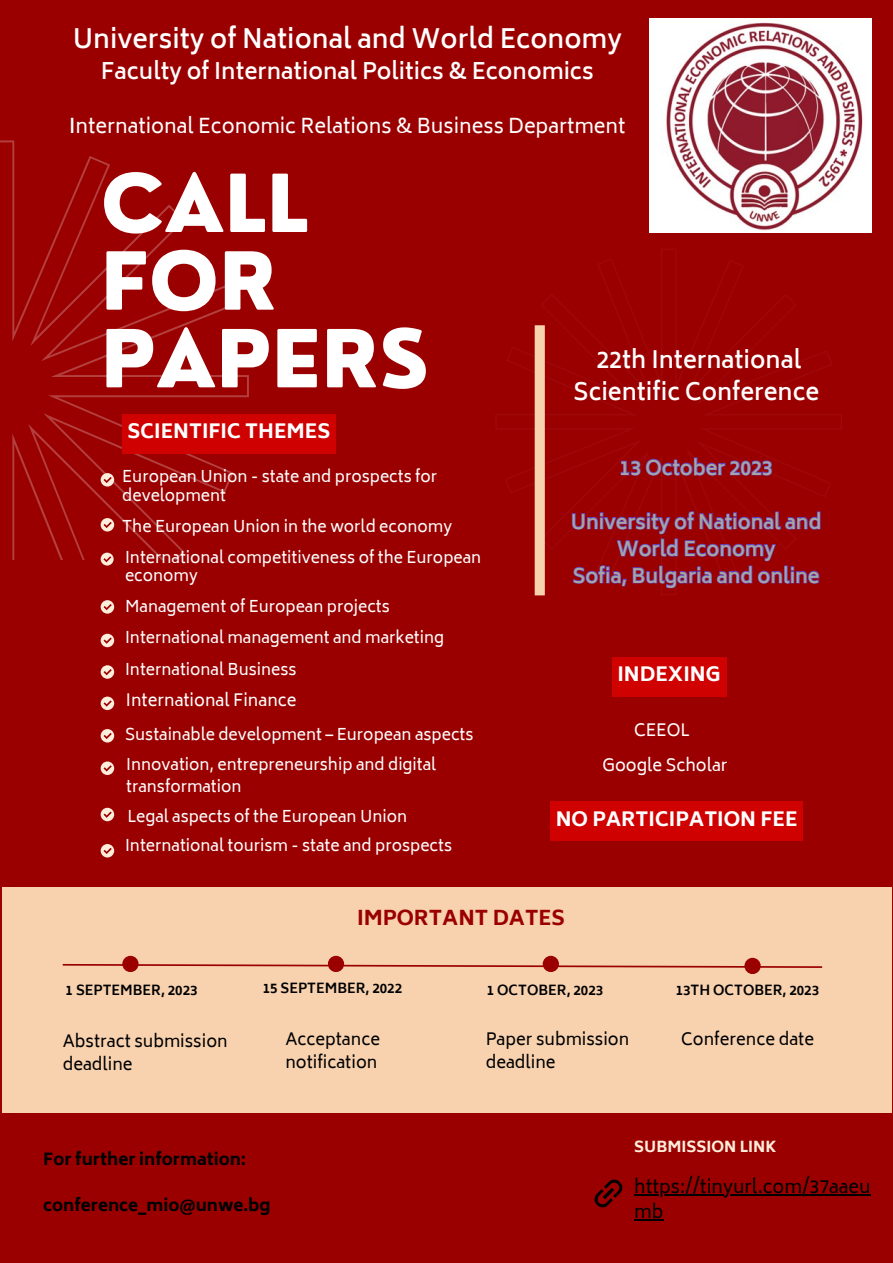
<style>
.page{position:relative;width:893px;height:1263px;background:#9b0000}
.page>*{position:absolute;margin:0;border:0;box-sizing:border-box;transform-origin:0 0}
.t1{font:800 77.85px/77.6px "Nourd";color:#fff}
.t2{font:600 25.88px "Biryani";color:#fff}
.t3{font:600 23.25px/32.1px "Biryani";color:#fff;text-align:center}
.t4{font:600 22.12px "Biryani";color:#fff}
.t5{font:800 20.25px "Biryani";color:#9b0000}
.t6{font:19.88px "Biryani";color:#fff}
.t7{font:600 19.5px/27px "Biryani";color:#a6a6a6;text-align:center}
.t8{font:800 19.5px "Biryani";color:#fff}
.t9{font:18px/24.8px "Biryani";color:#000}
.t10{font:16.5px/23.1px "Biryani";color:#000}
.t11{font:800 16.5px "Biryani";color:#000}
.t12{font:16.5px "Biryani";color:#fff}
.t13{font:15.75px/18.6px "Biryani";color:#fff}
.t14{font:800 15px "Biryani";color:#ffeddc}
.t15{font:700 13.5px "Biryani";color:#000}
.s1{font-weight:600}
</style>
<div class="page">
<div style="left:101px;top:600px;width:13px;height:14px;background:#ffeddc;border-radius:50%"></div>
<svg style="left:104px;top:604px;width:8px;height:6px"></svg>
<div style="left:101px;top:634px;width:13px;height:13px;background:#ffeddc;border-radius:50%"></div>
<svg style="left:104px;top:637px;width:8px;height:7px"></svg>
<div style="left:101px;top:665px;width:13px;height:14px;background:#ffeddc;border-radius:50%"></div>
<svg style="left:104px;top:669px;width:8px;height:6px"></svg>
<svg style="left:101px;top:696px;width:13px;height:14px"></svg>
<svg style="left:104px;top:700px;width:8px;height:7px"></svg>
<div style="left:101px;top:729px;width:13px;height:13px;background:#ffeddc;border-radius:50%"></div>
<svg style="left:104px;top:733px;width:8px;height:6px"></svg>
<div style="left:101px;top:761px;width:13px;height:14px;background:#ffeddc;border-radius:50%"></div>
<svg style="left:104px;top:765px;width:8px;height:6px"></svg>
<div style="left:2px;top:887px;width:889px;height:225px;background:#f8d2af"></div>
<svg style="left:62px;top:963px;width:761px;height:6px"></svg>
<div style="left:122px;top:956px;width:17px;height:16px;background:#9b0000;border-radius:50%"></div>
<div style="left:328px;top:956px;width:16px;height:16px;background:#9b0000;border-radius:50%"></div>
<div style="left:543px;top:956px;width:16px;height:16px;background:#9b0000;border-radius:50%"></div>
<div style="left:744px;top:958px;width:16px;height:16px;background:#9b0000;border-radius:50%"></div>
<svg style="left:594px;top:1179px;width:29px;height:29px"></svg>
<img style="left:649px;top:19px;width:223px;height:213px">
<svg style="left:0;top:140px;width:249px;height:420px"></svg>
<div style="left:535px;top:325px;width:10px;height:270px;background:#f8d2af"></div>
<div style="left:122px;top:414px;width:214px;height:40px;background:#cf0101"></div>
<div style="left:550px;top:801px;width:253px;height:40px;background:#cf0101"></div>
<hr style="left:634px;top:1194px;width:236px;height:2px;background:#000">
<svg style="left:634px;top:1219px;width:29px;height:1px"></svg>
<div style="left:101px;top:553px;width:13px;height:12px;background:#ffeddc;border-radius:50%"></div>
<svg style="left:103px;top:556px;width:8px;height:6px"></svg>
<div style="left:101px;top:808px;width:13px;height:13px;background:#ffeddc;border-radius:50%"></div>
<svg style="left:104px;top:811px;width:8px;height:7px"></svg>
<div style="left:101px;top:844px;width:13px;height:13px;background:#ffeddc;border-radius:50%"></div>
<svg style="left:104px;top:848px;width:8px;height:6px"></svg>
<div style="left:101px;top:473px;width:13px;height:13px;background:#ffeddc;border-radius:50%"></div>
<svg style="left:104px;top:477px;width:8px;height:6px"></svg>
<div style="left:101px;top:518px;width:13px;height:13px;background:#ffeddc;border-radius:50%"></div>
<svg style="left:104px;top:522px;width:8px;height:6px"></svg>
<div style="left:612px;top:657px;width:114px;height:39px;background:#cf0101"></div>
<svg style="left:620px;top:457px;width:153px;height:19px"></svg>
<svg style="left:571px;top:511px;width:250px;height:78px"></svg>
<p class="t2" style="left:73px;top:24px;width:551px">University of National and World Economy</p>
<p class="t4" style="left:101px;top:58px;width:494px">Faculty of International Politics &amp; Economics</p>
<p class="t6" style="left:69px;top:115px;width:558px"><span class="s1">I</span>nternational Economic Relations &amp; Business Department</p>
<p class="t1" style="left:101px;top:164px;width:330px">CALL<br>FOR<br>PAPERS</p>
<p class="t8" style="left:127px;top:420px;width:205px">SCIENTIFIC THEMES</p>
<p class="t13" style="left:122px;top:467px;width:316px">European Union - state and prospects for development</p>
<p class="t13" style="left:122px;top:517px;width:331px">The European Union in the world economy</p>
<p class="t13" style="left:125px;top:548px;width:358px">International competitiveness of the European economy</p>
<p class="t13" style="left:125px;top:597px;width:266px">Management of European projects</p>
<p class="t13" style="left:125px;top:628px;width:320px">International management and marketing</p>
<p class="t13" style="left:125px;top:660px;width:173px">International Business</p>
<p class="t12" style="left:126px;top:691px;width:172px">International Finance</p>
<p class="t13" style="left:125px;top:725px;width:350px">Sustainable development – European aspects</p>
<p class="t13" style="left:126px;top:754px;width:311px;line-height:22px">Innovation, entrepreneurship and digital transformation</p>
<p class="t13" style="left:127px;top:807px;width:281px">Legal aspects of the European Union</p>
<p class="t13" style="left:125px;top:836px;width:328px">International tourism - state and prospects</p>
<p class="t3" style="left:573px;top:343px;width:247px">22th International<br>Scientific Conference</p>
<p class="t7" style="left:619px;top:454px;width:154px">13 October 2023</p>
<p class="t7" style="left:570px;top:508px;width:252px">University of National and<br>World Economy</p>
<p class="t7" style="left:573px;top:562px;width:248px">Sofia, Bulgaria and online</p>
<p class="t8" style="left:617px;top:663px;width:105px">INDEXING</p>
<p class="t12" style="left:634px;top:720px;width:57px">CEEOL</p>
<p class="t12" style="left:602px;top:756px;width:127px">Google Scholar</p>
<p class="t8" style="left:556px;top:807px;width:243px">NO PARTICIPATION FEE</p>
<p class="t5" style="left:357px;top:906px;width:209px">IMPORTANT DATES</p>
<p class="t15" style="left:66px;top:982px;width:133px">1 SEPTEMBER, 2023</p>
<p class="t15" style="left:263px;top:981px;width:141px">15 SEPTEMBER, 2022</p>
<p class="t15" style="left:487px;top:982px;width:118px">1 OCTOBER, 2023</p>
<p class="t15" style="left:675px;top:983px;width:145px">13TH OCTOBER, 2023</p>
<p class="t10" style="left:63px;top:1029px;width:166px">Abstract submission deadline</p>
<p class="t10" style="left:285px;top:1028px;width:96px">Acceptance notification</p>
<p class="t10" style="left:486px;top:1028px;width:145px">Paper submission deadline</p>
<p class="t10" style="left:681px;top:1028px;width:134px">Conference date</p>
<p class="t11" style="left:43px;top:1150px;width:204px">For further information:</p>
<p class="t11" style="left:43px;top:1196px;width:229px">conference_mio@unwe.bg</p>
<p class="t14" style="left:634px;top:1138px;width:144px">SUBMISSION LINK</p>
<p class="t9" style="left:634px;top:1174px;width:238px">https://tinyurl.com/37aaeu mb</p>
</div>
